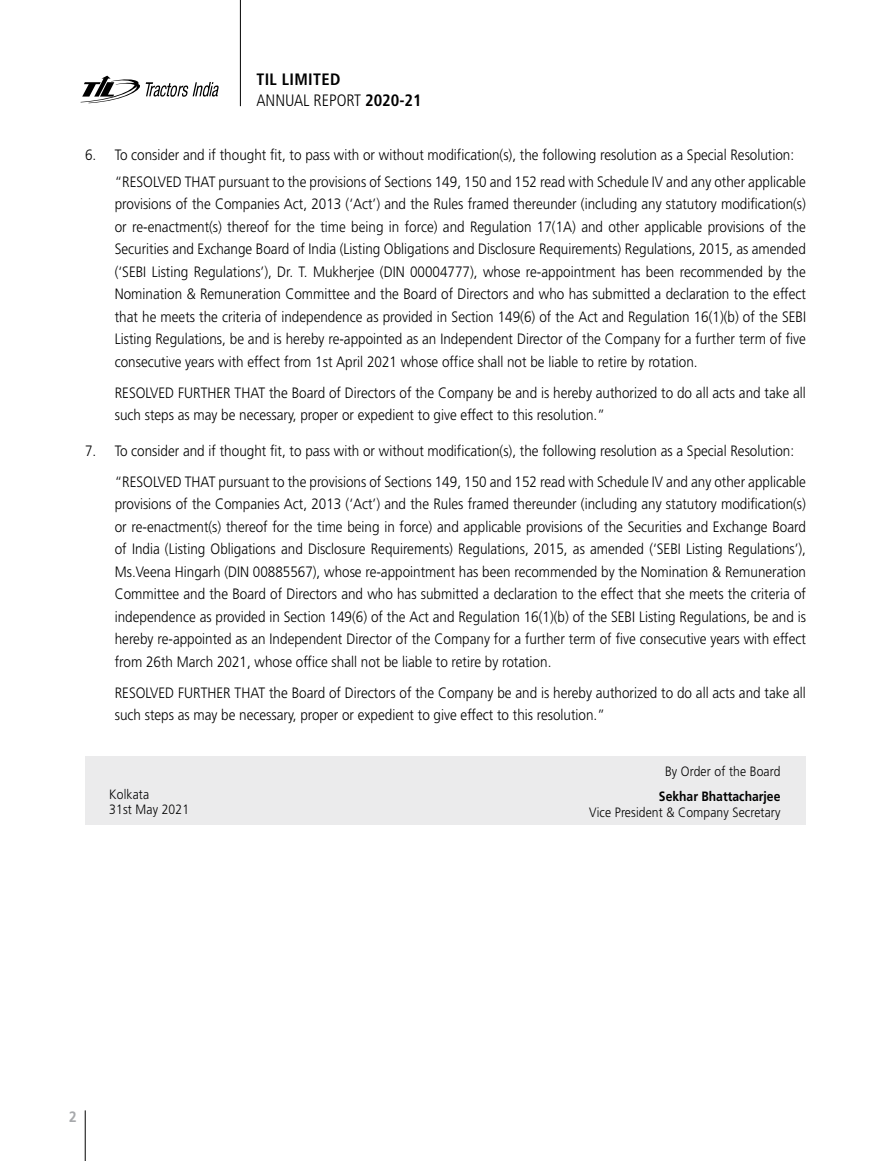
<style>
.page{position:relative;width:891px;height:1161px;background:#fff}
.page>*{position:absolute;margin:0;border:0;box-sizing:border-box;transform-origin:0 0}
.t1{font:700 condensed 16.5px/21px "Frutiger";letter-spacing:.02em;color:#000}
.t2{font:300 15px/22.5px "Frutiger";color:#000;scale:.9 1}
.t3{font:700 15px "Frutiger";color:#a7a9ac;scale:.9 1}
.t4{font:300 13.5px/15px "Frutiger";letter-spacing:.01em;color:#000;scale:.9 1}
.t5{font:700 13.5px "Frutiger";color:#000;scale:.9 1}
.s1{font-weight:300}
</style>
<div class="page">
<hr style="left:240px;top:0;width:1px;height:106px;background:#000">
<svg style="left:81px;top:76px;width:138px;height:27px"></svg>
<hr style="left:85px;top:1110px;width:1px;height:51px;background:#000">
<div style="left:85px;top:757px;width:720px;height:68px;background:#ebebec"></div>
<p class="t1" style="left:256px;top:69px;width:167px">TIL LIMITED<br><span class="s1">ANNUAL REPORT</span> 2020-21</p>
<p class="t2" style="left:115px;top:142px;width:770px;line-height:26.7px;text-indent:-30px">6. To consider and if thought fit, to pass with or without modification(s), the following resolution as a Special Resolution: “RESOLVED THAT pursuant to the provisions of Sections 149, 150 and 152 read with Schedule IV and any other applicable</p>
<p class="t2" style="left:115px;top:193px;width:770px;text-align:justify">provisions of the Companies Act, 2013 (‘Act’) and the Rules framed thereunder (including any statutory modification(s) or re-enactment(s) thereof for the time being in force) and Regulation 17(1A) and other applicable provisions of the Securities and Exchange Board of India (Listing Obligations and Disclosure Requirements) Regulations, 2015, as amended (‘SEBI Listing Regulations’), Dr. T. Mukherjee (DIN 00004777), whose re-appointment has been recommended by the Nomination &amp; Remuneration Committee and the Board of Directors and who has submitted a declaration to the effect that he meets the criteria of independence as provided in Section 149(6) of the Act and Regulation 16(1)(b) of the SEBI Listing Regulations, be and is hereby re-appointed as an Independent Director of the Company for a further term of five consecutive years with effect from 1st April 2021 whose office shall not be liable to retire by rotation.</p>
<p class="t2" style="left:115px;top:382px;width:769px">RESOLVED FURTHER THAT the Board of Directors of the Company be and is hereby authorized to do all acts and take all such steps as may be necessary, proper or expedient to give effect to this resolution.”</p>
<p class="t2" style="left:115px;top:435px;width:770px;line-height:31px;text-indent:-30px">7. To consider and if thought fit, to pass with or without modification(s), the following resolution as a Special Resolution: “RESOLVED THAT pursuant to the provisions of Sections 149, 150 and 152 read with Schedule IV and any other applicable</p>
<p class="t2" style="left:115px;top:493px;width:770px;text-align:justify">provisions of the Companies Act, 2013 (‘Act’) and the Rules framed thereunder (including any statutory modification(s) or re-enactment(s) thereof for the time being in force) and applicable provisions of the Securities and Exchange Board of India (Listing Obligations and Disclosure Requirements) Regulations, 2015, as amended (‘SEBI Listing Regulations’), Ms.Veena Hingarh (DIN 00885567), whose re-appointment has been recommended by the Nomination &amp; Remuneration Committee and the Board of Directors and who has submitted a declaration to the effect that she meets the criteria of independence as provided in Section 149(6) of the Act and Regulation 16(1)(b) of the SEBI Listing Regulations, be and is hereby re-appointed as an Independent Director of the Company for a further term of five consecutive years with effect from 26th March 2021, whose office shall not be liable to retire by rotation.</p>
<p class="t2" style="left:115px;top:681px;width:769px">RESOLVED FURTHER THAT the Board of Directors of the Company be and is hereby authorized to do all acts and take all such steps as may be necessary, proper or expedient to give effect to this resolution.”</p>
<p class="t4" style="left:109px;top:787px;width:90px">Kolkata<br>31st May 2021</p>
<p class="t4" style="left:665px;top:764px;width:130px">By Order of the Board</p>
<p class="t5" style="left:659px;top:788px;width:137px">Sekhar Bhattacharjee</p>
<p class="t4" style="left:589px;top:805px;width:214px">Vice President &amp; Company Secretary</p>
<p class="t3" style="left:69px;top:1108px;width:10px">2</p>
</div>
